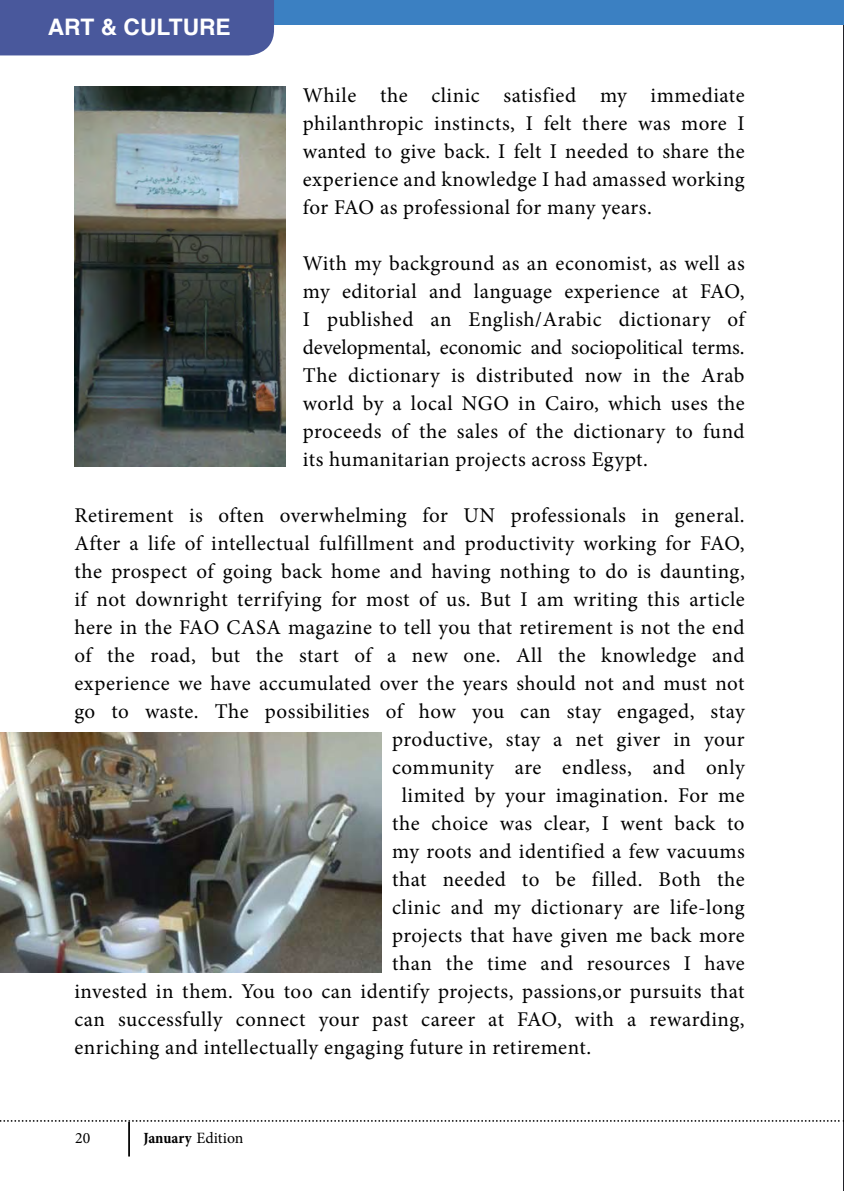
<style>
.page{position:relative;width:844px;height:1191px;background:#fff}
.page>*{position:absolute;margin:0;border:0;box-sizing:border-box;transform-origin:0 0}
.t1{font:700 22.75px "Helvetica";color:#fff}
.t2{font:21px/28px "Minion Pro";letter-spacing:.02em;color:#000;text-align:justify}
.t3{font:700 condensed 15.75px "Minion Pro";letter-spacing:-.005em;color:#000}
.t4{font:15.75px "Minion Pro";color:#000}
.s1{font-weight:400;font-stretch:normal}
</style>
<div class="page">
<hr style="left:843px;top:0;width:1px;height:1191px;background:#222228">
<svg style="left:0;top:1120px;width:844px;height:1px"></svg>
<hr style="left:128px;top:1121px;width:2px;height:35px;background:#000">
<img style="left:74px;top:86px;width:212px;height:381px">
<div style="left:239px;top:0;width:604px;height:25px;background:#3b80c2"></div>
<div style="left:0;top:0;width:274px;height:55px;background:#49589c"></div>
<img style="left:0;top:732px;width:381px;height:240px">
<p class="t1" style="left:48px;top:8px;width:184px">ART &amp; CULTURE</p>
<p class="t2" style="left:303px;top:81px;width:443px">While the clinic satisfied my immediate philanthropic instincts, I felt there was more I wanted to give back. I felt I needed to share the experience and knowledge I had amassed working for FAO as professional for many years.</p>
<p class="t2" style="left:303px;top:249px;width:443px">With my background as an economist, as well as my editorial and language experience at FAO, I published an English/Arabic dictionary of developmental, economic and sociopolitical terms.<br>The dictionary is distributed now in the Arab world by a local NGO in Cairo, which uses the proceeds of the sales of the dictionary to fund its humanitarian projects across Egypt.</p>
<p class="t2" style="left:74px;top:501px;width:671px">Retirement is often overwhelming for UN professionals in general.</p>
<p class="t2" style="left:74px;top:529px;width:671px">After a life of intellectual fulfillment and productivity working for FAO,</p>
<p class="t2" style="left:74px;top:557px;width:671px">the prospect of going back home and having nothing to do is daunting,</p>
<p class="t2" style="left:74px;top:585px;width:671px">if not downright terrifying for most of us. But I am writing this article</p>
<p class="t2" style="left:74px;top:613px;width:671px">here in the FAO CASA magazine to tell you that retirement is not the end</p>
<p class="t2" style="left:74px;top:641px;width:671px">of the road, but the start of a new one. All the knowledge and</p>
<p class="t2" style="left:74px;top:669px;width:671px">experience we have accumulated over the years should not and must not</p>
<p class="t2" style="left:74px;top:697px;width:671px">go to waste. The possibilities of how you can stay engaged, stay</p>
<p class="t2" style="left:392px;top:725px;width:354px">productive, stay a net giver in your</p>
<p class="t2" style="left:392px;top:753px;width:354px">community are endless, and only</p>
<p class="t2" style="left:401px;top:781px;width:344px">limited by your imagination. For me</p>
<p class="t2" style="left:392px;top:809px;width:354px">the choice was clear, I went back to</p>
<p class="t2" style="left:392px;top:837px;width:354px">my roots and identified a few vacuums</p>
<p class="t2" style="left:392px;top:865px;width:354px">that needed to be filled. Both the</p>
<p class="t2" style="left:392px;top:893px;width:354px">clinic and my dictionary are life-long</p>
<p class="t2" style="left:392px;top:921px;width:354px">projects that have given me back more</p>
<p class="t2" style="left:392px;top:949px;width:354px">than the time and resources I have</p>
<p class="t2" style="left:74px;top:977px;width:671px">invested in them. You too can identify projects, passions,or pursuits that</p>
<p class="t2" style="left:74px;top:1005px;width:671px">can successfully connect your past career at FAO, with a rewarding,</p>
<p class="t2" style="left:74px;top:1033px;width:518px">enriching and intellectually engaging future in retirement.</p>
<p class="t4" style="left:75px;top:1127px;width:17px">20</p>
<p class="t3" style="left:143px;top:1127px;width:101px">January <span class="s1">Edition</span></p>
</div>
